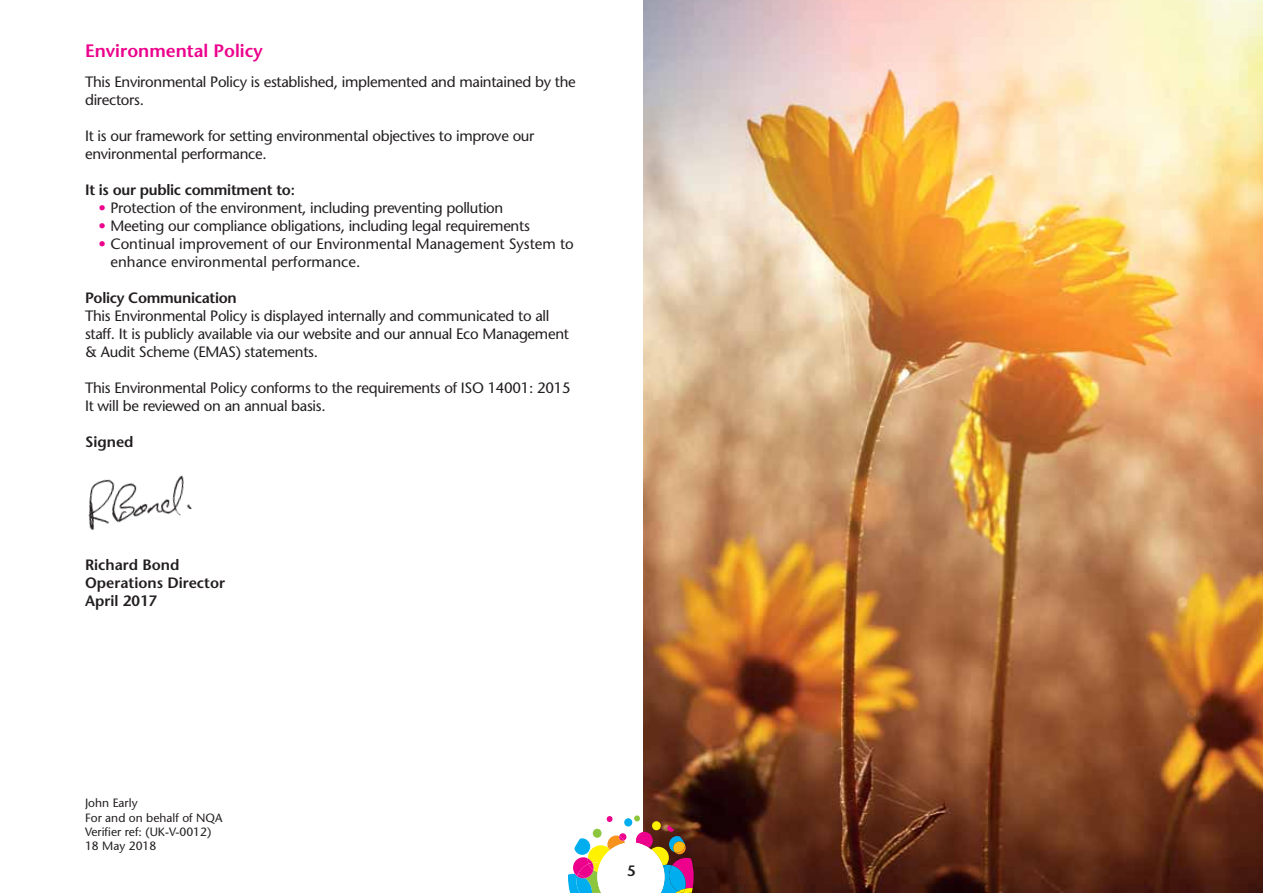
<style>
.page{position:relative;width:1263px;height:893px;background:#fff}
.page>*{position:absolute;margin:0;border:0;box-sizing:border-box;transform-origin:0 0}
.t1{font:600 18px "Stone Sans";color:#ec008c}
.t2{font:15px/18px "Stone Sans";letter-spacing:-.02em;color:#231f20}
.t3{font:600 15px/18px "Stone Sans";color:#231f20}
.t4{font:600 15px "Stone Sans";letter-spacing:-.02em;color:#231f20}
.t5{font:12px/14.4px "Stone Sans";color:#231f20}
.s1{color:#ec008c}
</style>
<div class="page">
<img style="left:644px;top:0;width:619px;height:893px">
<svg style="left:568px;top:815px;width:126px;height:78px"></svg>
<img style="left:88px;top:475px;width:104px;height:55px">
<p class="t1" style="left:85px;top:42px;width:179px">Environmental Policy</p>
<p class="t2" style="left:85px;top:73px;width:492px">This Environmental Policy is established, implemented and maintained by the directors.</p>
<p class="t2" style="left:85px;top:127px;width:451px">It is our framework for setting environmental objectives to improve our environmental performance.</p>
<p class="t4" style="left:85px;top:182px;width:211px">It is our public commitment to:</p>
<p class="t2" style="left:99px;top:199px;width:406px"><span class="s1">•</span> Protection of the environment, including preventing pollution</p>
<p class="t2" style="left:99px;top:217px;width:433px"><span class="s1">•</span> Meeting our compliance obligations, including legal requirements</p>
<p class="t2" style="left:111px;top:235px;width:465px;text-indent:-12px"><span class="s1">•</span> Continual improvement of our Environmental Management System to enhance environmental performance.</p>
<p class="t4" style="left:85px;top:290px;width:153px">Policy Communication</p>
<p class="t2" style="left:85px;top:307px;width:485px">This Environmental Policy is displayed internally and communicated to all staff. It is publicly available via our website and our annual Eco Management &amp; Audit Scheme (EMAS) statements.</p>
<p class="t2" style="left:85px;top:379px;width:487px">This Environmental Policy conforms to the requirements of ISO 14001: 2015<br>It will be reviewed on an annual basis.</p>
<p class="t3" style="left:85px;top:433px;width:50px">Signed</p>
<p class="t3" style="left:85px;top:556px;width:142px">Richard Bond<br>Operations Director<br>April 2017</p>
<p class="t5" style="left:85px;top:796px;width:139px">John Early<br>For and on behalf of NQA<br>Verifier ref: (UK-V-0012)<br>18 May 2018</p>
<p class="t3" style="left:627px;top:862px;width:10px">5</p>
</div>
